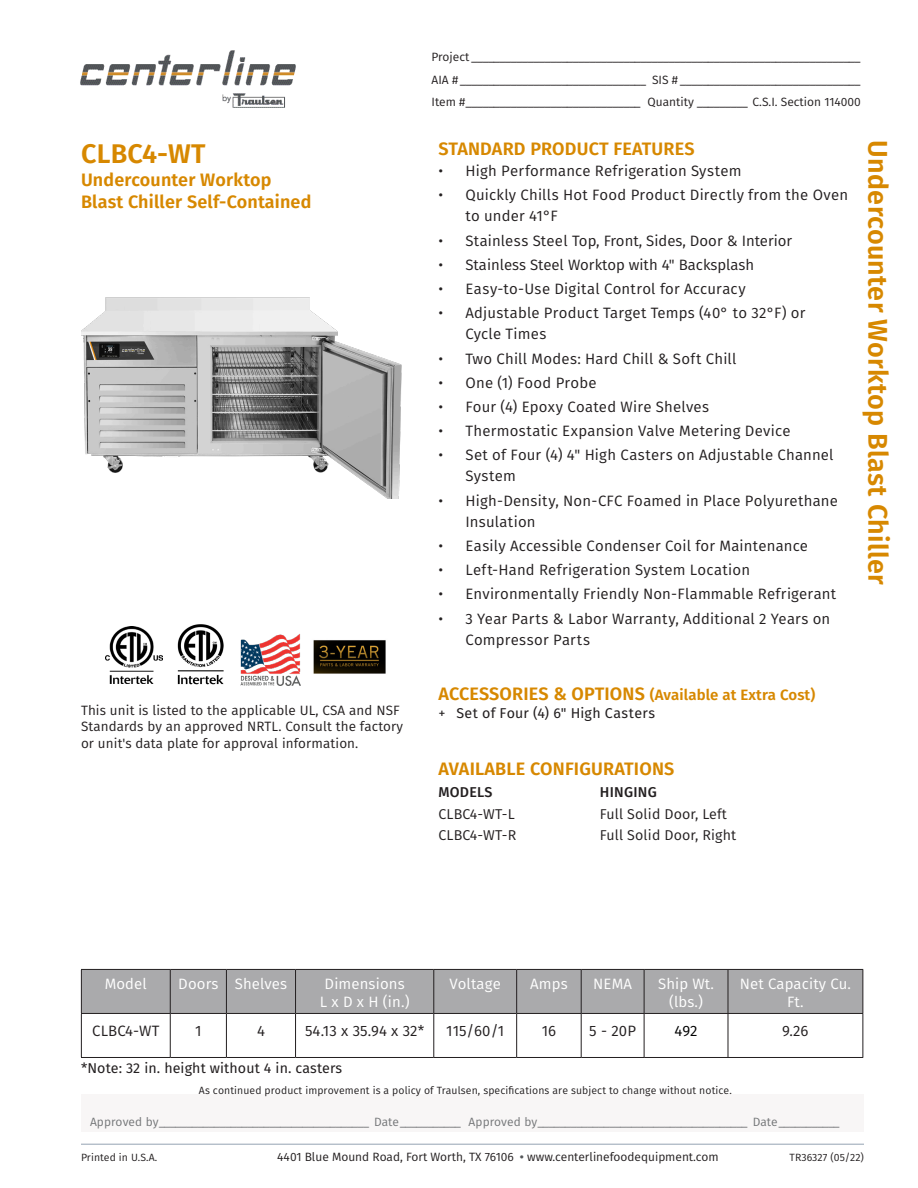
<style>
.page{position:relative;width:918px;height:1188px;background:#fff}
.page>*{position:absolute;margin:0;border:0;box-sizing:border-box;transform-origin:0 0}
.t1{font:600 27px "Fira Sans";letter-spacing:.01em;color:#d78800}
.Section_Headings{font:600 18px/22.5px "Fira Sans";letter-spacing:.01em;color:#d78800}
.t2{font:15px/21px "Fira Sans";letter-spacing:.015em;color:#231f20}
.Body_Calibri_10_12_L{font:15px/18px "Fira Sans";letter-spacing:.01em;color:#fff;text-align:center}
.Section_Headings-2{font:600 15px "Fira Sans";letter-spacing:.01em;color:#d78800}
.t3{font:15px "Fira Sans";color:#000}
.t4{font:14.25px "Fira Sans";letter-spacing:.01em;color:#231f20}
.Body_Calibri_9_11_Re{font:14.25px "Fira Sans";letter-spacing:.01em;color:#231f20}
.Body_Calibri_9_11_Re-2{font:500 14.25px "Fira Sans";letter-spacing:.02em;color:#231f20}
.Body_Calibri_9_11_Re-3{font:13.5px/16.5px "Fira Sans";letter-spacing:.01em;color:#231f20}
.t5{font:12px/22.5px "Fira Sans";color:#231f20;text-align:justify}
.t6{font:12px "Fira Sans";letter-spacing:.005em;color:#747678}
.t7{font:10.5px "Fira Sans";letter-spacing:.01em;color:#231f20}
.s1{font-size:18px}
.s2{font-style:inherit}
.s3{font-weight:600;color:#54575a}
</style>
<div class="page">
<div style="left:81px;top:1094px;width:783px;height:38px;background:#f8f6f6"></div>
<hr style="left:81px;top:1144px;width:783px;height:1px;background:#94a3b2">
<img style="left:80px;top:50px;width:216px;height:58px">
<img style="left:81px;top:297px;width:321px;height:201px">
<div style="left:82px;top:970px;width:780px;height:43px;background:#aaaaac"></div>
<hr style="left:81px;top:969px;width:89px;height:1px;background:#231f20">
<hr style="left:81px;top:970px;width:1px;height:43px;background:#231f20">
<hr style="left:170px;top:969px;width:56px;height:1px;background:#231f20">
<hr style="left:170px;top:970px;width:1px;height:43px;background:#231f20">
<hr style="left:226px;top:969px;width:70px;height:1px;background:#231f20">
<hr style="left:226px;top:970px;width:1px;height:43px;background:#231f20">
<hr style="left:296px;top:969px;width:138px;height:1px;background:#231f20">
<hr style="left:295px;top:970px;width:1px;height:43px;background:#231f20">
<hr style="left:434px;top:969px;width:83px;height:1px;background:#231f20">
<hr style="left:433px;top:970px;width:1px;height:43px;background:#231f20">
<hr style="left:517px;top:969px;width:64px;height:1px;background:#231f20">
<hr style="left:516px;top:970px;width:1px;height:43px;background:#231f20">
<hr style="left:581px;top:969px;width:63px;height:1px;background:#231f20">
<hr style="left:581px;top:970px;width:1px;height:43px;background:#231f20">
<hr style="left:644px;top:969px;width:84px;height:1px;background:#231f20">
<hr style="left:644px;top:970px;width:1px;height:43px;background:#231f20">
<hr style="left:728px;top:969px;width:135px;height:1px;background:#231f20">
<hr style="left:728px;top:970px;width:1px;height:43px;background:#231f20">
<hr style="left:862px;top:970px;width:1px;height:43px;background:#231f20">
<hr style="left:81px;top:1013px;width:89px;height:1px;background:#231f20">
<hr style="left:81px;top:1014px;width:1px;height:43px;background:#231f20">
<hr style="left:170px;top:1013px;width:56px;height:1px;background:#231f20">
<hr style="left:170px;top:1014px;width:1px;height:43px;background:#231f20">
<hr style="left:226px;top:1013px;width:70px;height:1px;background:#231f20">
<hr style="left:226px;top:1014px;width:1px;height:43px;background:#231f20">
<hr style="left:296px;top:1013px;width:138px;height:1px;background:#231f20">
<hr style="left:295px;top:1014px;width:1px;height:43px;background:#231f20">
<hr style="left:434px;top:1013px;width:83px;height:1px;background:#231f20">
<hr style="left:433px;top:1014px;width:1px;height:43px;background:#231f20">
<hr style="left:517px;top:1013px;width:64px;height:1px;background:#231f20">
<hr style="left:516px;top:1014px;width:1px;height:43px;background:#231f20">
<hr style="left:581px;top:1013px;width:63px;height:1px;background:#231f20">
<hr style="left:581px;top:1014px;width:1px;height:43px;background:#231f20">
<hr style="left:644px;top:1013px;width:84px;height:1px;background:#231f20">
<hr style="left:644px;top:1014px;width:1px;height:43px;background:#231f20">
<hr style="left:728px;top:1013px;width:135px;height:1px;background:#231f20">
<hr style="left:728px;top:1014px;width:1px;height:43px;background:#231f20">
<hr style="left:862px;top:1014px;width:1px;height:43px;background:#231f20">
<hr style="left:81px;top:1057px;width:89px;height:1px;background:#231f20">
<hr style="left:170px;top:1057px;width:56px;height:1px;background:#231f20">
<hr style="left:226px;top:1057px;width:70px;height:1px;background:#231f20">
<hr style="left:296px;top:1057px;width:138px;height:1px;background:#231f20">
<hr style="left:434px;top:1057px;width:83px;height:1px;background:#231f20">
<hr style="left:517px;top:1057px;width:64px;height:1px;background:#231f20">
<hr style="left:581px;top:1057px;width:63px;height:1px;background:#231f20">
<hr style="left:644px;top:1057px;width:84px;height:1px;background:#231f20">
<hr style="left:728px;top:1057px;width:135px;height:1px;background:#231f20">
<img style="left:177px;top:624px;width:47px;height:61px">
<img style="left:106px;top:626px;width:57px;height:57px">
<img style="left:313px;top:640px;width:73px;height:34px">
<img style="left:240px;top:633px;width:60px;height:52px">
<h1 class="t1" style="left:81px;top:132px;width:126px">CLBC4-WT</h1>
<p class="Section_Headings" style="left:81px;top:167px;width:232px">Undercounter Worktop<br>Blast Chiller Self-Contained</p>
<p class="Body_Calibri_9_11_Re-3" style="left:81px;top:701px;width:323px">This unit is listed to the applicable UL, CSA and NSF<br>Standards by an approved NRTL. Consult the factory or unit's data plate for approval information.</p>
<p class="t5" style="left:432px;top:46px;width:431px">Project _____________________________________________________________________ AIA # _________________________________ SIS # ________________________________ Item #_______________________________ Quantity _________ C.S.I. Section 114000</p>
<p class="Section_Headings" style="left:438px;top:136px;width:258px">STANDARD PRODUCT FEATURES</p>
<p class="t2" style="left:438px;top:160px;width:304px">• High Performance Refrigeration System</p>
<p class="t2" style="left:465px;top:184px;width:384px;text-indent:-27px">• Quickly Chills Hot Food Product Directly from the Oven to under 41°F</p>
<p class="t2" style="left:438px;top:229px;width:355px">• Stainless Steel Top, Front, Sides, Door &amp; Interior</p>
<p class="t2" style="left:438px;top:254px;width:317px">• Stainless Steel Worktop with 4" Backsplash</p>
<p class="t2" style="left:438px;top:278px;width:309px">• Easy-to-Use Digital Control for Accuracy</p>
<p class="t2" style="left:465px;top:302px;width:342px;text-indent:-27px">• Adjustable Product Target Temps (40° to 32°F) or<br>Cycle Times</p>
<p class="t2" style="left:438px;top:347px;width:300px">• Two Chill Modes: Hard Chill &amp; Soft Chill</p>
<p class="t2" style="left:438px;top:372px;width:160px">• One (1) Food Probe</p>
<p class="t2" style="left:438px;top:396px;width:272px">• Four (4) Epoxy Coated Wire Shelves</p>
<p class="t2" style="left:438px;top:420px;width:353px">• Thermostatic Expansion Valve Metering Device</p>
<p class="t2" style="left:465px;top:444px;width:370px;text-indent:-27px">• Set of Four (4) 4" High Casters on Adjustable Channel<br>System</p>
<p class="t2" style="left:465px;top:490px;width:374px;text-indent:-27px">• High-Density, Non-CFC Foamed in Place Polyurethane<br>Insulation</p>
<p class="t2" style="left:438px;top:535px;width:371px">• Easily Accessible Condenser Coil for Maintenance</p>
<p class="t2" style="left:438px;top:559px;width:313px">• Left-Hand Refrigeration System Location</p>
<p class="t2" style="left:438px;top:583px;width:399px">• Environmentally Friendly Non-Flammable Refrigerant</p>
<p class="t2" style="left:465px;top:608px;width:366px;text-indent:-27px">• 3 Year Parts &amp; Labor Warranty, Additional 2 Years on<br>Compressor Parts</p>
<p class="Section_Headings-2" style="left:438px;top:682px;width:378px"><span class="s1">ACCESSORIES &amp; OPTIONS</span> (Available at Extra Cost)</p>
<p class="t4" style="left:438px;top:702px;width:218px"><span class="s2">+</span> Set of Four (4) 6" High Casters</p>
<h1 class="t1" style="left:900px;top:140px;width:446px;rotate:90deg">Undercounter Worktop Blast Chiller</h1>
<p class="Section_Headings" style="left:438px;top:756px;width:237px">AVAILABLE CONFIGURATIONS</p>
<p class="Body_Calibri_9_11_Re-2" style="left:439px;top:781px;width:56px">MODELS</p>
<p class="Body_Calibri_9_11_Re-2" style="left:600px;top:781px;width:58px">HINGING</p>
<p class="Body_Calibri_9_11_Re" style="left:438px;top:803px;width:78px">CLBC4-WT-L</p>
<p class="Body_Calibri_9_11_Re" style="left:600px;top:803px;width:129px">Full Solid Door, Left</p>
<p class="Body_Calibri_9_11_Re" style="left:438px;top:825px;width:79px">CLBC4-WT-R</p>
<p class="Body_Calibri_9_11_Re" style="left:600px;top:825px;width:138px">Full Solid Door, Right</p>
<p class="Body_Calibri_10_12_L" style="left:105px;top:975px;width:44px">Model</p>
<p class="Body_Calibri_10_12_L" style="left:178px;top:975px;width:42px">Doors</p>
<p class="Body_Calibri_10_12_L" style="left:235px;top:975px;width:54px">Shelves</p>
<p class="Body_Calibri_10_12_L" style="left:325px;top:975px;width:82px">Dimensions</p>
<p class="Body_Calibri_10_12_L" style="left:320px;top:993px;width:91px">L x D x H (in.)</p>
<p class="Body_Calibri_10_12_L" style="left:450px;top:975px;width:53px">Voltage</p>
<p class="Body_Calibri_10_12_L" style="left:530px;top:975px;width:39px">Amps</p>
<p class="Body_Calibri_10_12_L" style="left:593px;top:975px;width:40px">NEMA</p>
<p class="Body_Calibri_10_12_L" style="left:658px;top:975px;width:57px">Ship Wt.</p>
<p class="Body_Calibri_10_12_L" style="left:669px;top:993px;width:36px">(lbs.)</p>
<p class="Body_Calibri_10_12_L" style="left:740px;top:975px;width:113px">Net Capacity Cu.<br>Ft.</p>
<p class="t2" style="left:92px;top:1020px;width:69px">CLBC4-WT</p>
<p class="t2" style="left:195px;top:1020px;width:8px">1</p>
<p class="t2" style="left:257px;top:1020px;width:9px">4</p>
<p class="t2" style="left:305px;top:1020px;width:121px">54.13 x 35.94 x 32*</p>
<p class="t2" style="left:446px;top:1020px;width:59px">115/60/1</p>
<p class="t2" style="left:542px;top:1020px;width:16px">16</p>
<p class="t2" style="left:589px;top:1020px;width:48px">5 - 20P</p>
<p class="t3" style="left:675px;top:1020px;width:24px">492</p>
<p class="t2" style="left:782px;top:1020px;width:28px">9.26</p>
<p class="t4" style="left:81px;top:1057px;width:263px">*Note: 32 in. height without 4 in. casters</p>
<p class="t7" style="left:199px;top:1083px;width:534px">As continued product improvement is a policy of Traulsen, specifications are subject to change without notice.</p>
<p class="t6" style="left:90px;top:1113px;width:751px">Approved by______________________________________ Date___________ Approved by______________________________________ Date___________</p>
<p class="t7" style="left:81px;top:1150px;width:78px">Printed in U.S.A.</p>
<p class="t5" style="left:277px;top:1145px;width:443px">4401 Blue Mound Road, Fort Worth, TX 76106 <span class="s3">•</span> www.centerlinefoodequipment.com</p>
<p class="t7" style="left:790px;top:1150px;width:76px">TR36327 (05/22)</p>
</div>
